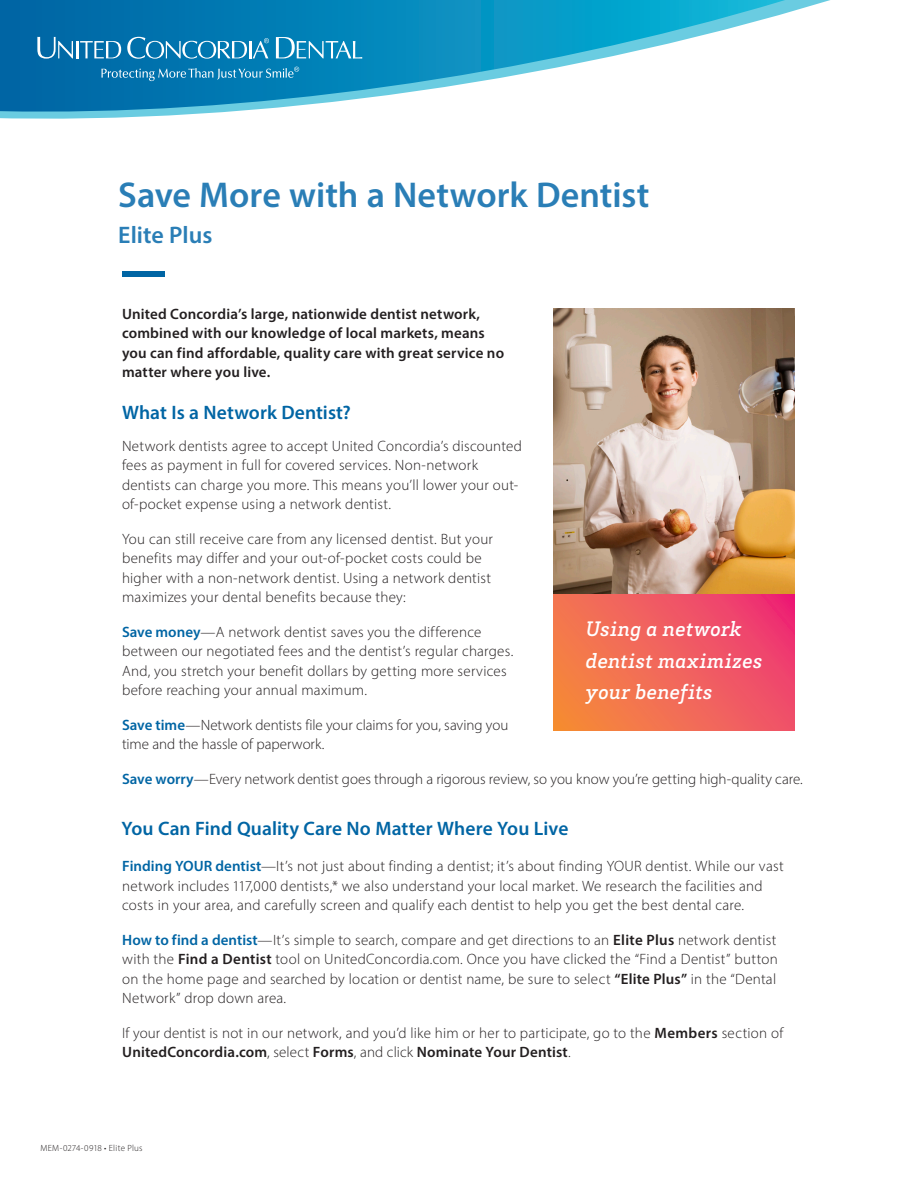
<style>
.page{position:relative;width:918px;height:1188px;background:#fff}
.page>*{position:absolute;margin:0;border:0;box-sizing:border-box;transform-origin:0 0}
.subhead_2017{font:600 36px "Myriad Pro";color:#2a7eb6}
.subhead_2017-2{font:600 24px "Myriad Pro";color:#2a7eb6}
.Body_Copy_Myriad_Lig{font:italic 500 21.6px/31.7px "Brix Slab";letter-spacing:.02em;color:#fff}
.Subhead_1_Optima_13p{font:600 19.5px "Myriad Pro";letter-spacing:.005em;color:#0065a4}
.Body_Copy_Myriad_Lig-2{font:300 15px/19.5px "Myriad Pro";letter-spacing:.015em;color:#231f20}
.Subhead_2_Myriad_Sem{font:300 15px/19.5px "Myriad Pro";letter-spacing:.015em;color:#231f20}
.Body_Copy_Myriad_Lig-3{font:300 15px/19.5px "Myriad Pro";letter-spacing:-.005em;color:#231f20}
.Body_Copy_Myriad_Lig-4{font:600 15px/19.5px "Myriad Pro";letter-spacing:.01em;color:#231f20}
.t1{font:300 9px "Myriad Pro";letter-spacing:.025em;color:#231f20}
.s1{font-weight:600;color:#0065a4}
.s2{font-weight:600}
</style>
<div class="page">
<svg style="left:0;top:0;width:830px;height:119px"></svg>
<svg style="left:0;top:0;width:785px;height:116px"></svg>
<svg style="left:37px;top:37px;width:84px;height:22px;background:#3d8ebc"></svg>
<svg style="left:127px;top:37px;width:142px;height:22px;background:#3994c1"></svg>
<svg style="left:101px;top:67px;width:198px;height:14px;background:#298cbc"></svg>
<svg style="left:276px;top:37px;width:86px;height:22px;background:#3b9fc8"></svg>
<div style="left:122px;top:272px;width:43px;height:5px;background:#0065a4"></div>
<img style="left:554px;top:309px;width:241px;height:285px">
<svg style="left:554px;top:594px;width:241px;height:136px;background:#f1605b"></svg>
<p class="subhead_2017" style="left:118px;top:172px;width:533px">Save More with a Network Dentist</p>
<p class="subhead_2017-2" style="left:118px;top:220px;width:96px">Elite Plus</p>
<p class="Body_Copy_Myriad_Lig-4" style="left:122px;top:303px;width:384px">United Concordia’s large, nationwide dentist network, combined with our knowledge of local markets, means you can find affordable, quality care with great service no matter where you live.</p>
<p class="Subhead_1_Optima_13p" style="left:122px;top:400px;width:230px">What Is a Network Dentist?</p>
<p class="Body_Copy_Myriad_Lig-2" style="left:122px;top:436px;width:401px">Network dentists agree to accept United Concordia’s discounted fees as payment in full for covered services. Non-network dentists can charge you more. This means you’ll lower your out&shy;of-pocket expense using a network dentist.</p>
<p class="Body_Copy_Myriad_Lig-2" style="left:122px;top:529px;width:372px">You can still receive care from any licensed dentist. But your benefits may differ and your out-of-pocket costs could be higher with a non-network dentist. Using a network dentist maximizes your dental benefits because they:</p>
<p class="Body_Copy_Myriad_Lig-2" style="left:122px;top:622px;width:393px"><span class="s1">Save money</span>—A network dentist saves you the difference between our negotiated fees and the dentist’s regular charges.<br>And, you stretch your benefit dollars by getting more services before reaching your annual maximum.</p>
<p class="Body_Copy_Myriad_Lig-3" style="left:122px;top:715px;width:388px"><span class="s1">Save time</span>—Network dentists file your claims for you, saving you time and the hassle of paperwork.</p>
<p class="Body_Copy_Myriad_Lig-3" style="left:122px;top:769px;width:682px"><span class="s1">Save worry</span>—Every network dentist goes through a rigorous review, so you know you’re getting high-quality care.</p>
<p class="Body_Copy_Myriad_Lig" style="left:586px;top:612px;width:178px">Using a network dentist maximizes your benefits</p>
<p class="Subhead_1_Optima_13p" style="left:122px;top:816px;width:448px">You Can Find Quality Care No Matter Where You Live</p>
<p class="Subhead_2_Myriad_Sem" style="left:122px;top:856px;width:663px"><span class="s1">Finding YOUR dentist</span>—It’s not just about finding a dentist; it’s about finding YOUR dentist. While our vast network includes 117,000 dentists,* we also understand your local market. We research the facilities and costs in your area, and carefully screen and qualify each dentist to help you get the best dental care.</p>
<p class="Subhead_2_Myriad_Sem" style="left:122px;top:930px;width:657px;text-align:justify"><span class="s1">How to find a dentist</span>—It’s simple to search, compare and get directions to an <span class="s2">Elite Plus</span> network dentist with the <span class="s2">Find a Dentist</span> tool on UnitedConcordia.com. Once you have clicked the “Find a Dentist” button on the home page and searched by location or dentist name, be sure to select <span class="s2">“Elite Plus”</span> in the “Dental Network” drop down area.</p>
<p class="Body_Copy_Myriad_Lig-2" style="left:122px;top:1023px;width:663px">If your dentist is not in our network, and you’d like him or her to participate, go to the <span class="s2">Members</span> section of<br><span class="s2">UnitedConcordia.com</span>, select <span class="s2">Forms</span>, and click <span class="s2">Nominate Your Dentist</span>.</p>
<p class="t1" style="left:40px;top:1142px;width:104px">MEM-0274-0918 • Elite Plus</p>
</div>
